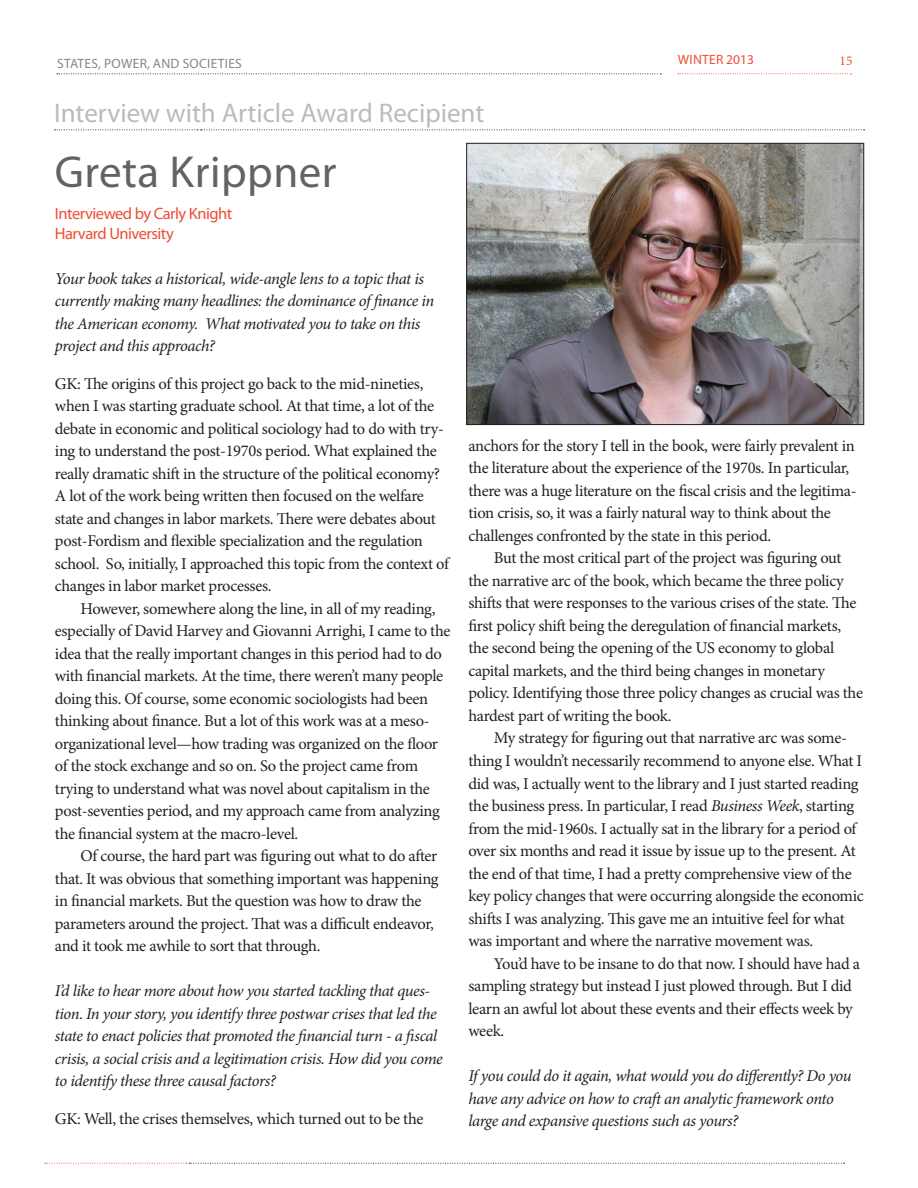
<style>
.page{position:relative;width:918px;height:1188px;background:#fff}
.page>*{position:absolute;margin:0;border:0;box-sizing:border-box;transform-origin:0 0}
.t1{font:45px "Myriad Pro";letter-spacing:.01em;color:#646362}
.t2{font:27px "Myriad Pro";color:#bcbbba}
.t3{font:16.5px/22.5px "Minion Pro";letter-spacing:-.02em;color:#231f20}
.t4{font:italic 16.5px/22.5px "Minion Pro";letter-spacing:-.03em;color:#231f20}
.t5{font:16.5px/19.8px "Myriad Pro";letter-spacing:-.03em;color:#ef4d34}
.t6{font:13.5px "Myriad Pro";letter-spacing:.02em;color:#888685}
.t7{font:13.5px "Myriad Pro";letter-spacing:.02em;color:#ef4d34}
.t8{font:13.5px "Minion Pro";color:#ef4d34}
.s1{font-style:italic}
</style>
<div class="page">
<svg style="left:57px;top:74px;width:604px;height:1px"></svg>
<svg style="left:678px;top:73px;width:173px;height:1px"></svg>
<svg style="left:45px;top:1163px;width:800px;height:1px"></svg>
<img style="left:468px;top:145px;width:394px;height:278px">
<div style="left:466px;top:143px;width:398px;height:282px;border:1px solid #231f20"></div>
<svg style="left:54px;top:130px;width:811px;height:1px"></svg>
<p class="t6" style="left:57px;top:55px;width:185px">States, power, and societies</p>
<p class="t7" style="left:678px;top:51px;width:78px">winter 2013</p>
<p class="t8" style="left:840px;top:52px;width:14px">15</p>
<h2 class="t2" style="left:54px;top:96px;width:432px">Interview with Article Award Recipient</h2>
<h1 class="t1" style="left:55px;top:145px;width:283px">Greta Krippner</h1>
<p class="t5" style="left:55px;top:203px;width:179px">Interviewed by Carly Knight<br>Harvard University</p>
<p class="t4" style="left:55px;top:267px;width:381px">Your book takes a historical, wide-angle lens to a topic that is currently making many headlines: the dominance of finance in the American economy. What motivated you to take on this project and this approach?</p>
<p class="t3" style="left:55px;top:372px;width:396px">GK: The origins of this project go back to the mid-nineties, when I was starting graduate school. At that time, a lot of the debate in economic and political sociology had to do with try&shy;ing to understand the post-1970s period. What explained the really dramatic shift in the structure of the political economy?<br>A lot of the work being written then focused on the welfare state and changes in labor markets. There were debates about post-Fordism and flexible specialization and the regulation school. So, initially, I approached this topic from the context of changes in labor market processes.</p>
<p class="t3" style="left:55px;top:597px;width:397px;text-indent:26px">However, somewhere along the line, in all of my reading, especially of David Harvey and Giovanni Arrighi, I came to the idea that the really important changes in this period had to do with financial markets. At the time, there weren’t many people doing this. Of course, some economic sociologists had been thinking about finance. But a lot of this work was at a meso&shy;organizational level—how trading was organized on the floor of the stock exchange and so on. So the project came from trying to understand what was novel about capitalism in the post-seventies period, and my approach came from analyzing the financial system at the macro-level.</p>
<p class="t3" style="left:55px;top:845px;width:385px;text-indent:26px">Of course, the hard part was figuring out what to do after that. It was obvious that something important was happening in financial markets. But the question was how to draw the parameters around the project. That was a difficult endeavor, and it took me awhile to sort that through.</p>
<p class="t4" style="left:55px;top:980px;width:389px">I’d like to hear more about how you started tackling that ques&shy;tion. In your story, you identify three postwar crises that led the state to enact policies that promoted the financial turn - a fiscal crisis, a social crisis and a legitimation crisis. How did you come to identify these three causal factors?</p>
<p class="t3" style="left:55px;top:1108px;width:370px">GK: Well, the crises themselves, which turned out to be the</p>
<p class="t3" style="left:468px;top:434px;width:390px">anchors for the story I tell in the book, were fairly prevalent in the literature about the experience of the 1970s. In particular, there was a huge literature on the fiscal crisis and the legitima&shy;tion crisis, so, it was a fairly natural way to think about the challenges confronted by the state in this period.</p>
<p class="t3" style="left:468px;top:547px;width:396px;text-indent:26px">But the most critical part of the project was figuring out the narrative arc of the book, which became the three policy shifts that were responses to the various crises of the state. The first policy shift being the deregulation of financial markets, the second being the opening of the US economy to global capital markets, and the third being changes in monetary policy. Identifying those three policy changes as crucial was the hardest part of writing the book.</p>
<p class="t3" style="left:468px;top:727px;width:397px;text-indent:26px">My strategy for figuring out that narrative arc was some&shy;thing I wouldn’t necessarily recommend to anyone else. What I did was, I actually went to the library and I just started reading the business press. In particular, I read <span class="s1">Business Week</span>, starting from the mid-1960s. I actually sat in the library for a period of over six months and read it issue by issue up to the present. At the end of that time, I had a pretty comprehensive view of the key policy changes that were occurring alongside the economic shifts I was analyzing. This gave me an intuitive feel for what was important and where the narrative movement was.</p>
<p class="t3" style="left:468px;top:952px;width:393px;text-indent:26px">You’d have to be insane to do that now. I should have had a sampling strategy but instead I just plowed through. But I did learn an awful lot about these events and their effects week by week.</p>
<p class="t4" style="left:468px;top:1065px;width:385px">If you could do it again, what would you do differently? Do you have any advice on how to craft an analytic framework onto large and expansive questions such as yours?</p>
</div>
